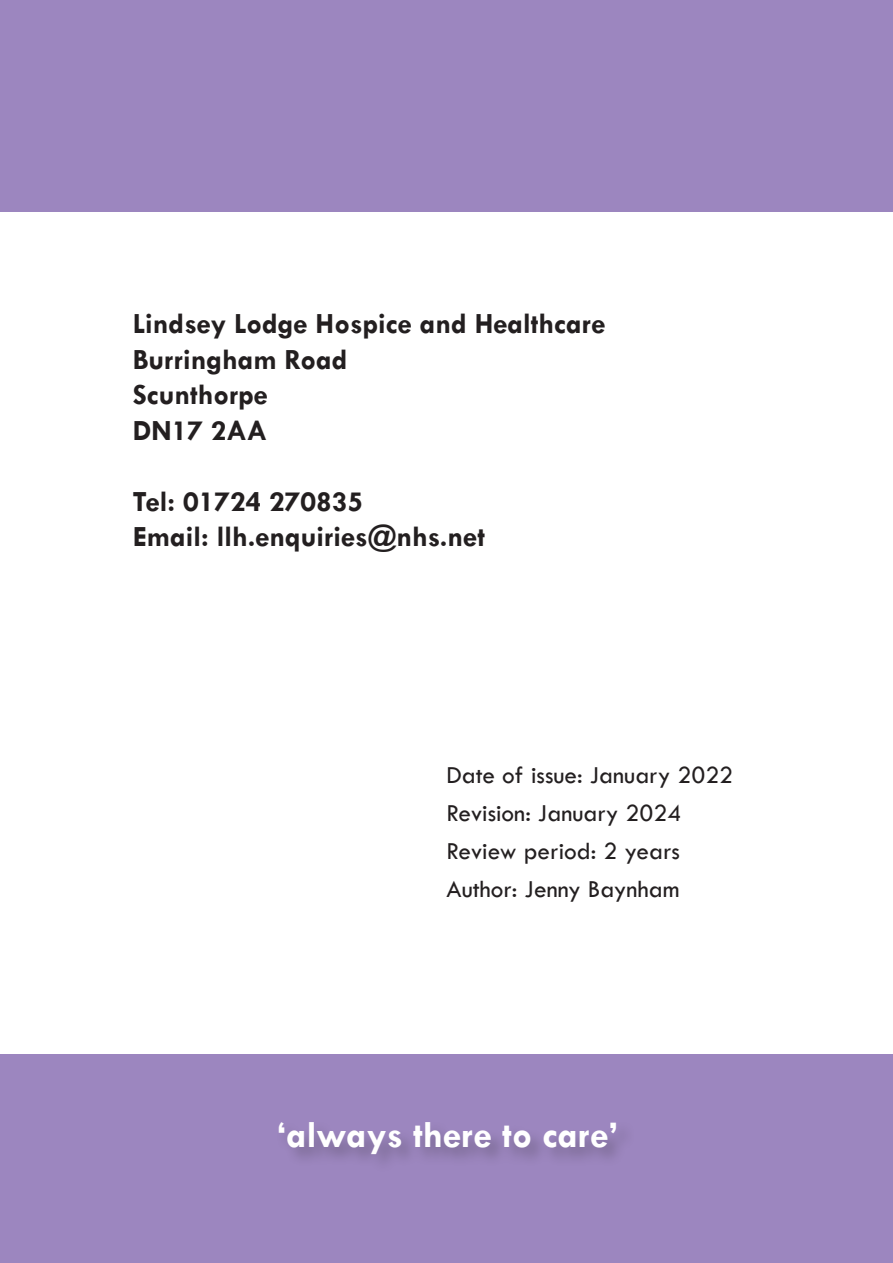
<style>
.page{position:relative;width:893px;height:1263px;background:#fff}
.page>*{position:absolute;margin:0;border:0;box-sizing:border-box;transform-origin:0 0}
.t1{font:700 37.95px "Tw Cen";color:#fff}
.t2{font:700 29.55px "Tw Cen";color:#231f20}
.t3{font:25.35px "Tw Cen";color:#231f20}
</style>
<div class="page">
<div style="left:0;top:1054px;width:893px;height:209px;background:#9c86bf"></div>
<div style="left:0;top:0;width:893px;height:211px;background:#9c86bf"></div>
<div style="left:276px;top:1119px;width:360px;height:55px;background:#231f20;opacity:.3"></div>
<p class="t2" style="left:133px;top:306px;width:474px">Lindsey Lodge Hospice and Healthcare</p>
<p class="t2" style="left:133px;top:342px;width:216px">Burringham Road</p>
<p class="t2" style="left:133px;top:377px;width:137px">Scunthorpe</p>
<p class="t2" style="left:133px;top:413px;width:136px">DN17 2AA</p>
<p class="t2" style="left:133px;top:483px;width:232px">Tel: 01724 270835</p>
<p class="t2" style="left:133px;top:519px;width:354px">Email: llh.enquiries@nhs.net</p>
<p class="t3" style="left:446px;top:760px;width:288px">Date of issue: January 2022</p>
<p class="t3" style="left:446px;top:797px;width:236px">Revision: January 2024</p>
<p class="t3" style="left:446px;top:835px;width:235px">Review period: 2 years</p>
<p class="t3" style="left:446px;top:873px;width:235px">Author: Jenny Baynham</p>
<p class="t1" style="left:277px;top:1112px;width:343px">‘always there to care’</p>
</div>
